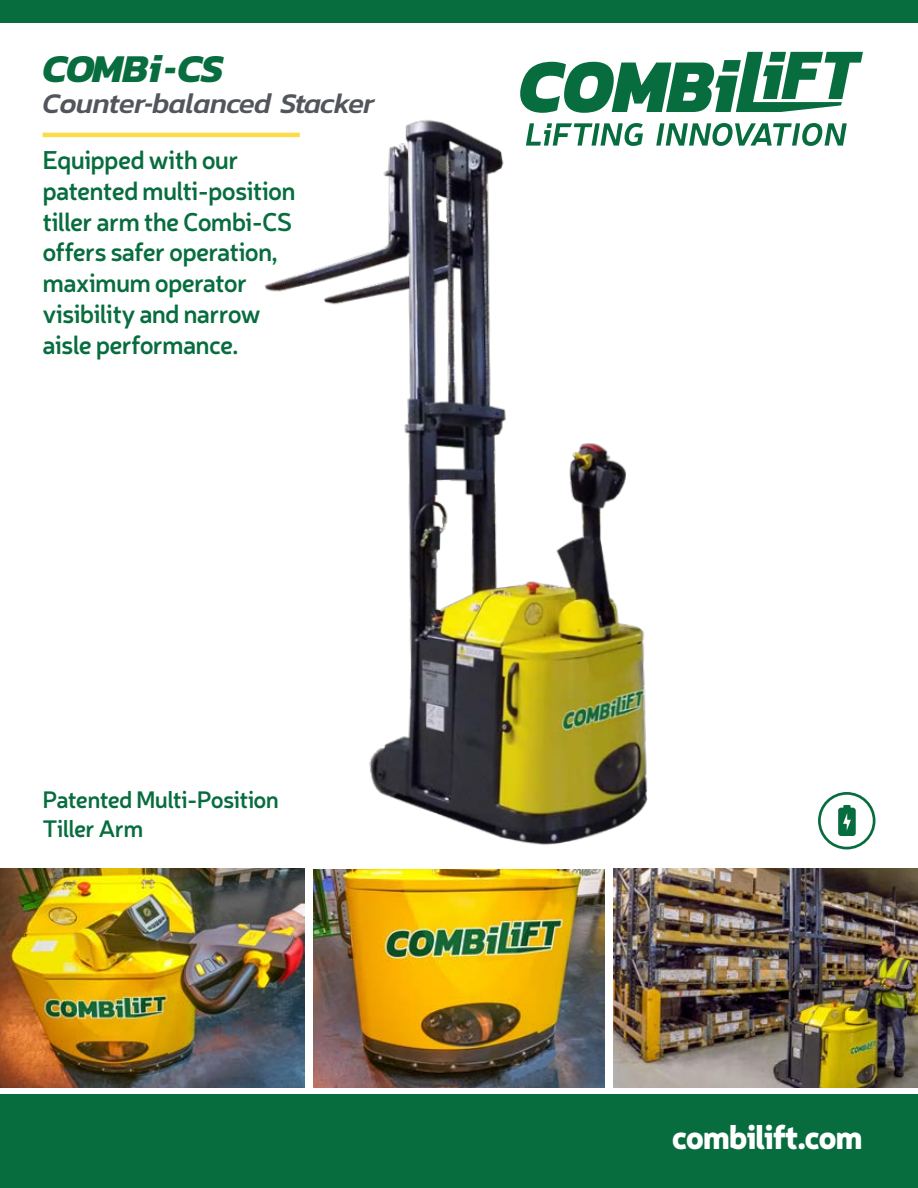
<style>
.page{position:relative;width:918px;height:1188px;background:#fff}
.page>*{position:absolute;margin:0;border:0;box-sizing:border-box;transform-origin:0 0}
.t1{font:italic 700 40.05px "Kanit";letter-spacing:-.02em;color:#086d3e}
.t2{font:900 33px "Neris";letter-spacing:-.04em;color:#fff}
.t3{font:italic 500 28.95px "Kanit";letter-spacing:-.02em;color:#52555b}
.t4{font:600 25.65px/30.8px "Neris";letter-spacing:-.03em;color:#086d3e}
.t5{font:600 23.7px/28.5px "Neris";letter-spacing:-.035em;color:#086d3e}
</style>
<div class="page">
<div style="left:0;top:1094px;width:918px;height:94px;background:#086d3e"></div>
<div style="left:0;top:0;width:918px;height:23px;background:#086d3e"></div>
<svg style="left:522px;top:52px;width:341px;height:60px"></svg>
<svg style="left:686px;top:123px;width:161px;height:23px"></svg>
<img style="left:0;top:869px;width:304px;height:218px">
<img style="left:613px;top:869px;width:305px;height:218px">
<img style="left:313px;top:886px;width:292px;height:201px">
<svg style="left:818px;top:792px;width:57px;height:57px"></svg>
<hr style="left:43px;top:133px;width:257px;height:4px;background:#fcdc4b">
<img style="left:250px;top:81px;width:436px;height:805px">
<h1 class="t1" style="left:43px;top:37px;width:182px">COMBi-CS</h1>
<p class="t3" style="left:43px;top:83px;width:333px">Counter-balanced Stacker</p>
<p class="t4" style="left:43px;top:143px;width:255px">Equipped with our patented multi-position tiller arm the Combi-CS offers safer operation, maximum operator visibility and narrow aisle performance.</p>
<p class="t5" style="left:43px;top:784px;width:238px">Patented Multi-Position<br>Tiller Arm</p>
<p class="t2" style="left:672px;top:1113px;width:193px">combilift.com</p>
</div>
